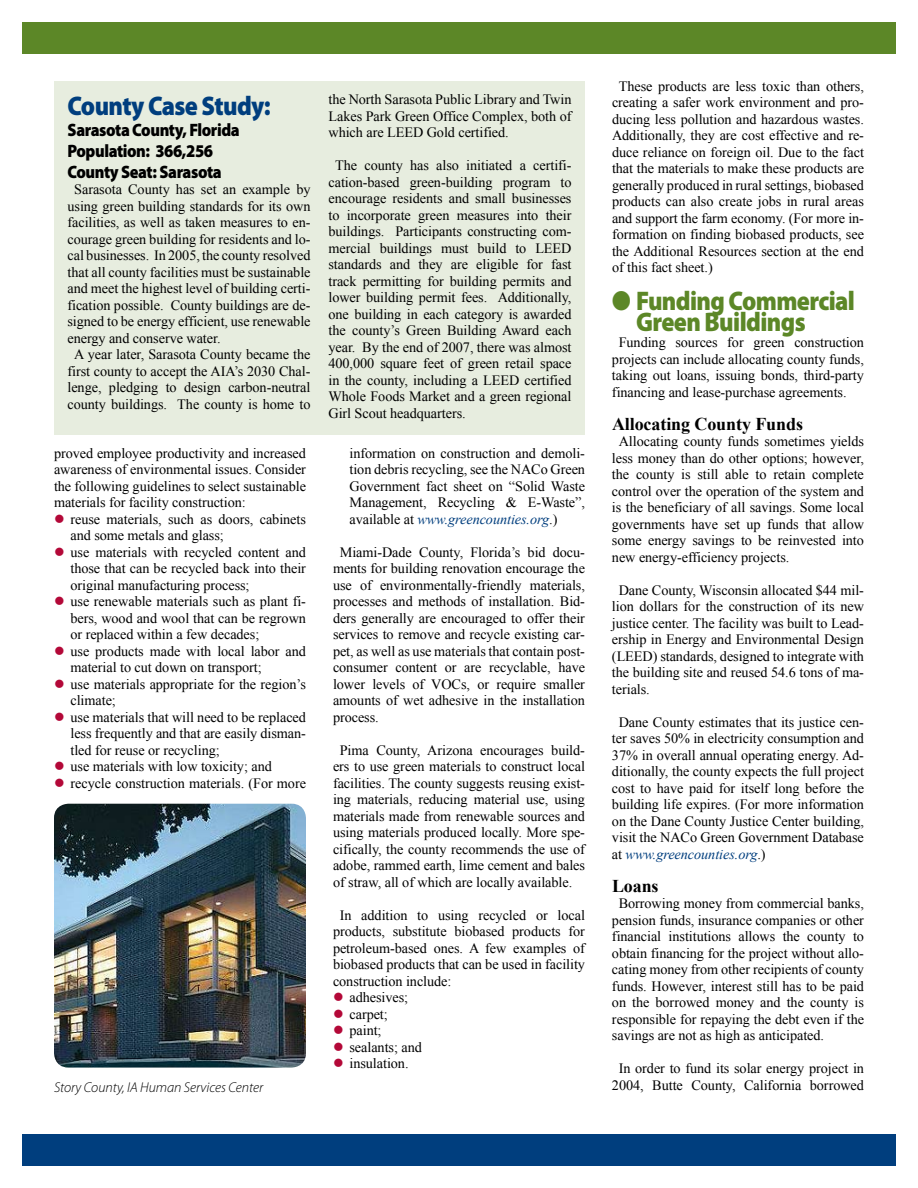
<style>
.page{position:relative;width:918px;height:1188px;background:#fff}
.page>*{position:absolute;margin:0;border:0;box-sizing:border-box;transform-origin:0 0}
.t1{font:900 27px/21px "Myriad Pro";letter-spacing:-.025em;color:#5c8727;scale:.9 1}
.t2{font:900 27px "Myriad Pro";letter-spacing:-.025em;color:#003e7e;scale:.9 1}
.t3{font:900 18px/21px "Myriad Pro";letter-spacing:-.025em;color:#000;scale:.9 1}
.t4{font:700 18px "Times New Roman";letter-spacing:-.005em;color:#000}
.t5{font:14.25px/16.5px "Times New Roman";letter-spacing:-.005em;color:#000;text-align:justify}
.t6{font:italic 300 14.25px "Myriad Pro";letter-spacing:-.005em;color:#000}
.s1{font-style:italic;color:#003e7e}
</style>
<div class="page">
<div style="left:0;top:1134px;width:918px;height:54px;background:#003e7e"></div>
<div style="left:0;top:0;width:918px;height:54px;background:#5c8727"></div>
<div style="left:0;top:0;width:21px;height:1188px;background:#fff"></div>
<div style="left:0;top:1166px;width:918px;height:22px;background:#fff"></div>
<div style="left:896px;top:0;width:22px;height:1188px;background:#fff"></div>
<div style="left:0;top:0;width:918px;height:22px;background:#fff"></div>
<div style="left:54px;top:81px;width:531px;height:353px;background:#e7eddf"></div>
<img style="left:54px;top:804px;width:252px;height:264px">
<h1 class="t2" style="left:68px;top:90px;width:227px">County Case Study:</h1>
<p class="t3" style="left:68px;top:119px;width:193px">Sarasota County, Florida<br>Population: 366,256<br>County Seat: Sarasota</p>
<p class="t5" style="left:74px;top:181px;width:238px">Sarasota County has set an example by</p>
<p class="t5" style="left:67px;top:198px;width:245px">using green building standards for its own</p>
<p class="t5" style="left:67px;top:214px;width:245px">facilities, as well as taken measures to en-</p>
<p class="t5" style="left:67px;top:231px;width:245px">courage green building for residents and lo-</p>
<p class="t5" style="left:67px;top:247px;width:244px">cal businesses. In 2005, the county resolved</p>
<p class="t5" style="left:67px;top:264px;width:245px">that all county facilities must be sustainable</p>
<p class="t5" style="left:67px;top:280px;width:245px">and meet the highest level of building certi-</p>
<p class="t5" style="left:67px;top:297px;width:244px">fication possible. County buildings are de-</p>
<p class="t5" style="left:67px;top:313px;width:245px">signed to be energy efficient, use renewable</p>
<p class="t5" style="left:67px;top:330px;width:155px">energy and conserve water.</p>
<p class="t5" style="left:74px;top:346px;width:238px">A year later, Sarasota County became the</p>
<p class="t5" style="left:67px;top:363px;width:245px">first county to accept the AIA’s 2030 Chal-</p>
<p class="t5" style="left:67px;top:379px;width:245px">lenge, pledging to design carbon-neutral</p>
<p class="t5" style="left:67px;top:396px;width:244px">county buildings. The county is home to</p>
<p class="t5" style="left:54px;top:445px;width:254px">proved employee productivity and increased awareness of environmental issues. Consider the following guidelines to select sustainable materials for facility construction:</p>
<p class="t5" style="left:71px;top:511px;width:237px;text-align:left">reuse materials, such as doors, cabinets and some metals and glass;<br>use materials with recycled content and those that can be recycled back into their original manufacturing process;<br>use renewable materials such as plant fi&shy;bers, wood and wool that can be regrown or replaced within a few decades;<br>use products made with local labor and material to cut down on transport;<br>use materials appropriate for the region’s climate;<br>use materials that will need to be replaced less frequently and that are easily disman&shy;tled for reuse or recycling;<br>use materials with low toxicity; and recycle construction materials. (For more</p>
<p class="t6" style="left:54px;top:1079px;width:211px">Story County, IA Human Services Center</p>
<p class="t5" style="left:328px;top:91px;width:245px">the North Sarasota Public Library and Twin Lakes Park Green Office Complex, both of which are LEED Gold certified.</p>
<p class="t5" style="left:328px;top:157px;width:245px;text-indent:7px">The county has also initiated a certifi&shy;cation-based green-building program to encourage residents and small businesses to incorporate green measures into their buildings. Participants constructing com&shy;mercial buildings must build to LEED standards and they are eligible for fast track permitting for building permits and lower building permit fees. Additionally, one building in each category is awarded the county’s Green Building Award each year. By the end of 2007, there was almost 400,000 square feet of green retail space in the county, including a LEED certified Whole Foods Market and a green regional Girl Scout headquarters.</p>
<p class="t5" style="left:350px;top:445px;width:237px">information on construction and demoli&shy;tion debris recycling, see the NACo Green Government fact sheet on “Solid Waste Management, Recycling &amp; E-Waste”, available at <span class="s1">www.greencounties.org</span>.)</p>
<p class="t5" style="left:333px;top:544px;width:254px;text-indent:7px">Miami-Dade County, Florida’s bid docu&shy;ments for building renovation encourage the use of environmentally-friendly materials, processes and methods of installation. Bid&shy;ders generally are encouraged to offer their services to remove and recycle existing car&shy;pet, as well as use materials that contain post&shy;consumer content or are recyclable, have lower levels of VOCs, or require smaller amounts of wet adhesive in the installation process.</p>
<p class="t5" style="left:333px;top:742px;width:254px;text-indent:7px">Pima County, Arizona encourages build&shy;ers to use green materials to construct local facilities. The county suggests reusing exist&shy;ing materials, reducing material use, using materials made from renewable sources and using materials produced locally. More spe&shy;cifically, the county recommends the use of adobe, rammed earth, lime cement and bales of straw, all of which are locally available.</p>
<p class="t5" style="left:340px;top:907px;width:247px">In addition to using recycled or local</p>
<p class="t5" style="left:333px;top:923px;width:253px">products, substitute biobased products for</p>
<p class="t5" style="left:333px;top:940px;width:253px">petroleum-based ones. A few examples of</p>
<p class="t5" style="left:333px;top:956px;width:254px">biobased products that can be used in facility</p>
<p class="t5" style="left:333px;top:973px;width:120px">construction include:</p>
<p class="t5" style="left:350px;top:989px;width:60px">adhesives;</p>
<p class="t5" style="left:350px;top:1006px;width:40px">carpet;</p>
<p class="t5" style="left:350px;top:1022px;width:34px">paint;</p>
<p class="t5" style="left:350px;top:1039px;width:74px">sealants; and</p>
<p class="t5" style="left:350px;top:1055px;width:61px">insulation.</p>
<p class="t5" style="left:612px;top:78px;width:254px;text-indent:7px">These products are less toxic than others, creating a safer work environment and pro&shy;ducing less pollution and hazardous wastes.<br>Additionally, they are cost effective and re&shy;duce reliance on foreign oil. Due to the fact that the materials to make these products are generally produced in rural settings, biobased products can also create jobs in rural areas and support the farm economy. (For more in&shy;formation on finding biobased products, see the Additional Resources section at the end of this fact sheet.)</p>
<h1 class="t1" style="left:636px;top:291px;width:245px;text-indent:-24px">● Funding Commercial<br>Green Buildings</h1>
<p class="t5" style="left:612px;top:334px;width:254px;text-indent:7px">Funding sources for green construction projects can include allocating county funds, taking out loans, issuing bonds, third-party financing and lease-purchase agreements.</p>
<p class="t4" style="left:612px;top:413px;width:193px">Allocating County Funds</p>
<p class="t5" style="left:612px;top:433px;width:254px;text-indent:7px">Allocating county funds sometimes yields less money than do other options; however, the county is still able to retain complete control over the operation of the system and is the beneficiary of all savings. Some local governments have set up funds that allow some energy savings to be reinvested into new energy-efficiency projects.</p>
<p class="t5" style="left:612px;top:582px;width:254px;text-indent:7px">Dane County, Wisconsin allocated $44 mil&shy;lion dollars for the construction of its new justice center. The facility was built to Lead&shy;ership in Energy and Environmental Design (LEED) standards, designed to integrate with the building site and reused 54.6 tons of ma&shy;terials.</p>
<p class="t5" style="left:612px;top:714px;width:254px;text-indent:7px">Dane County estimates that its justice cen&shy;ter saves 50% in electricity consumption and 37% in overall annual operating energy. Ad&shy;ditionally, the county expects the full project cost to have paid for itself long before the building life expires. (For more information on the Dane County Justice Center building, visit the NACo Green Government Database at <span class="s1">www.greencounties.org</span>.)</p>
<p class="t4" style="left:612px;top:875px;width:48px">Loans</p>
<p class="t5" style="left:612px;top:895px;width:254px;text-indent:7px">Borrowing money from commercial banks, pension funds, insurance companies or other financial institutions allows the county to obtain financing for the project without allo&shy;cating money from other recipients of county funds. However, interest still has to be paid on the borrowed money and the county is responsible for repaying the debt even if the savings are not as high as anticipated.</p>
<p class="t5" style="left:612px;top:1060px;width:254px;text-align:center">In order to fund its solar energy project in<br>2004, Butte County, California borrowed</p>
</div>
